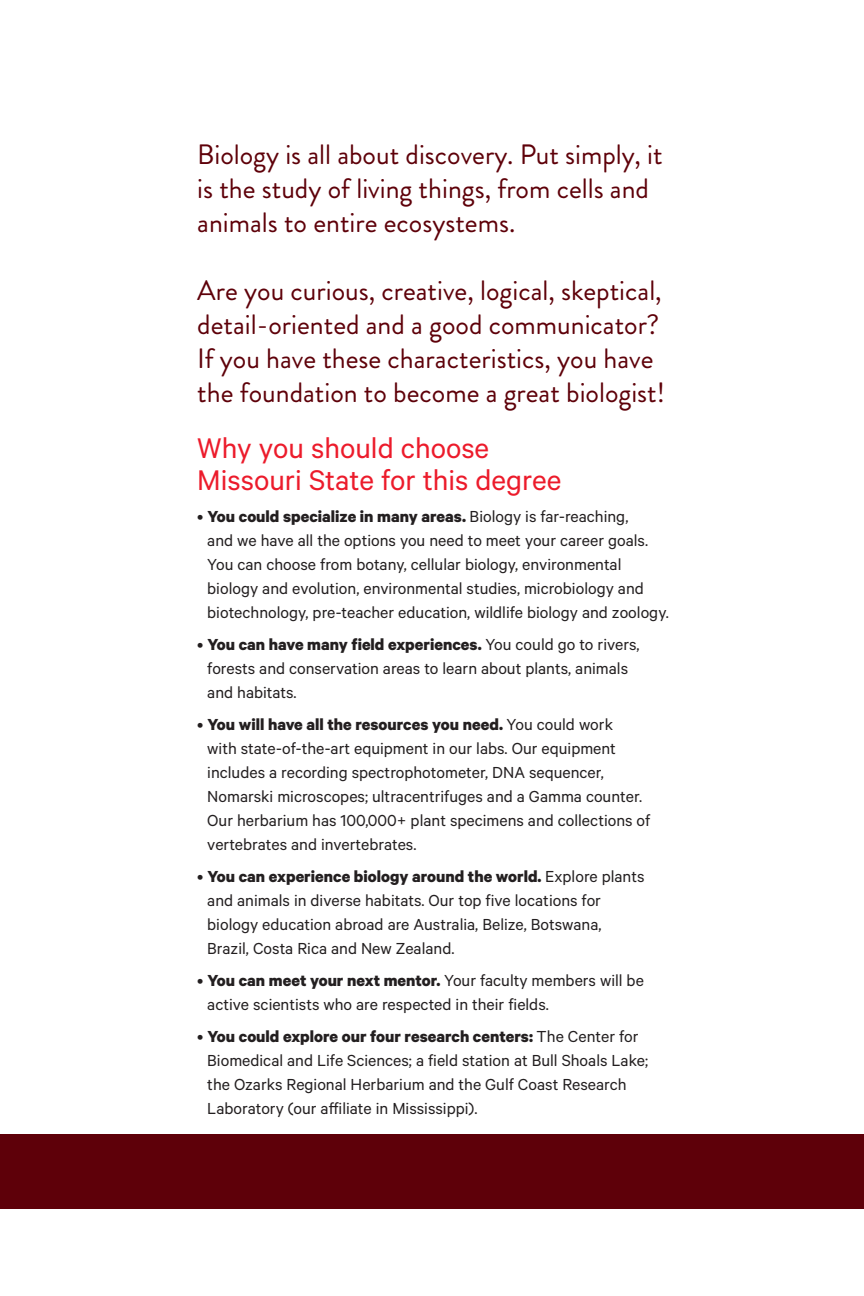
<style>
.page{position:relative;width:864px;height:1296px;background:#fff}
.page>*{position:absolute;margin:0;border:0;box-sizing:border-box;transform-origin:0 0}
.t1{font:32px/32px "Calibre";color:#ec1b2b}
.t2{font:28px/34px "Brandon Grotesque";color:#5e0009}
.t3{font:18px/24px "Calibre";color:#231f20}
.s1{font-weight:700}
</style>
<div class="page">
<div style="left:0;top:1135px;width:864px;height:74px;background:#5e0009"></div>
<p class="t2" style="left:197px;top:137px;width:467px">Biology is all about discovery. Put simply, it is the study of living things, from cells and animals to entire ecosystems.</p>
<p class="t2" style="left:197px;top:273px;width:469px">Are you curious, creative, logical, skeptical, detail-oriented and a good communicator?<br>If you have these characteristics, you have the foundation to become a great biologist!</p>
<p class="t1" style="left:197px;top:431px;width:366px">Why you should choose<br>Missouri State for this degree</p>
<p class="t3" style="left:207px;top:503px;width:463px;text-indent:-10px">• <span class="s1">You could specialize in many areas.</span> Biology is far-reaching,<br>and we have all the options you need to meet your career goals.<br>You can choose from botany, cellular biology, environmental biology and evolution, environmental studies, microbiology and biotechnology, pre-teacher education, wildlife biology and zoology.</p>
<p class="t3" style="left:207px;top:631px;width:434px;text-indent:-10px">• <span class="s1">You can have many field experiences.</span> You could go to rivers, forests and conservation areas to learn about plants, animals and habitats.</p>
<p class="t3" style="left:207px;top:711px;width:445px;text-indent:-10px">• <span class="s1">You will have all the resources you need.</span> You could work<br>with state-of-the-art equipment in our labs. Our equipment includes a recording spectrophotometer, DNA sequencer, Nomarski microscopes; ultracentrifuges and a Gamma counter.<br>Our herbarium has 100,000+ plant specimens and collections of vertebrates and invertebrates.</p>
<p class="t3" style="left:207px;top:863px;width:439px;text-indent:-10px">• <span class="s1">You can experience biology around the world.</span> Explore plants and animals in diverse habitats. Our top five locations for biology education abroad are Australia, Belize, Botswana, Brazil, Costa Rica and New Zealand.</p>
<p class="t3" style="left:207px;top:967px;width:438px;text-indent:-10px">• <span class="s1">You can meet your next mentor.</span> Your faculty members will be active scientists who are respected in their fields.</p>
<p class="t3" style="left:207px;top:1023px;width:442px;text-indent:-10px">• <span class="s1">You could explore our four research centers:</span> The Center for Biomedical and Life Sciences; a field station at Bull Shoals Lake; the Ozarks Regional Herbarium and the Gulf Coast Research Laboratory (our affiliate in Mississippi).</p>
</div>
